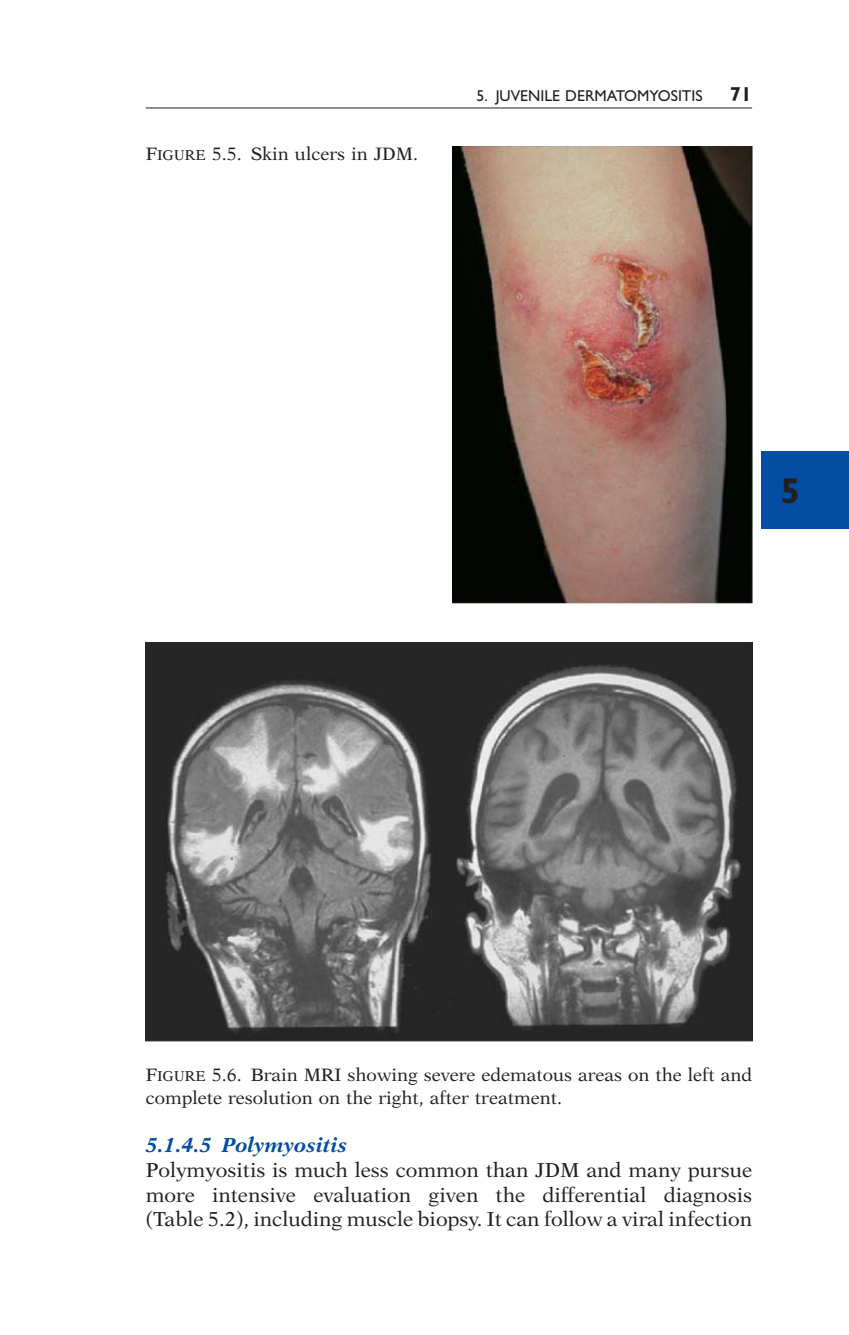
<style>
.page{position:relative;width:849px;height:1335px;background:#fff}
.page>*{position:absolute;margin:0;border:0;box-sizing:border-box;transform-origin:0 0}
.t1{font:700 36px "Gill Sans";color:#231f20}
.t2{font:20.25px/24.8px "New Aster";color:#231f20;text-align:justify}
.t3{font:italic 700 20.25px "New Aster";color:#034da2}
.t4{font:700 20.25px "Gill Sans";color:#231f20}
.t5{font:18px/22.5px "New Aster";color:#231f20}
.t6{font:15.75px "Gill Sans";color:#231f20}
.s1{font-size:14.4px}
</style>
<div class="page">
<hr style="left:146px;top:108px;width:605px;height:1px;background:#231f20">
<div style="left:760px;top:451px;width:88px;height:78px;background:#034da2"></div>
<img style="left:452px;top:146px;width:300px;height:457px">
<img style="left:146px;top:642px;width:606px;height:399px">
<p class="t5" style="left:146px;top:144px;width:274px">F<span class="s1">IGURE</span> 5.5. Skin ulcers in JDM.</p>
<p class="t6" style="left:476px;top:91px;width:227px">5. JUVENILE DERMATOMYOSITIS</p>
<p class="t4" style="left:729px;top:87px;width:24px">71</p>
<h1 class="t1" style="left:780px;top:478px;width:21px">5</h1>
<p class="t5" style="left:146px;top:1064px;width:608px">F<span class="s1">IGURE</span> 5.6. Brain MRI showing severe edematous areas on the left and complete resolution on the right, after treatment.</p>
<p class="t3" style="left:146px;top:1136px;width:203px">5.1.4.5 Polymyositis</p>
<p class="t2" style="left:146px;top:1158px;width:608px">Polymyositis is much less common than JDM and many pursue more intensive evaluation given the differential diagnosis (Table 5.2), including muscle biopsy. It can follow a viral infection</p>
</div>
